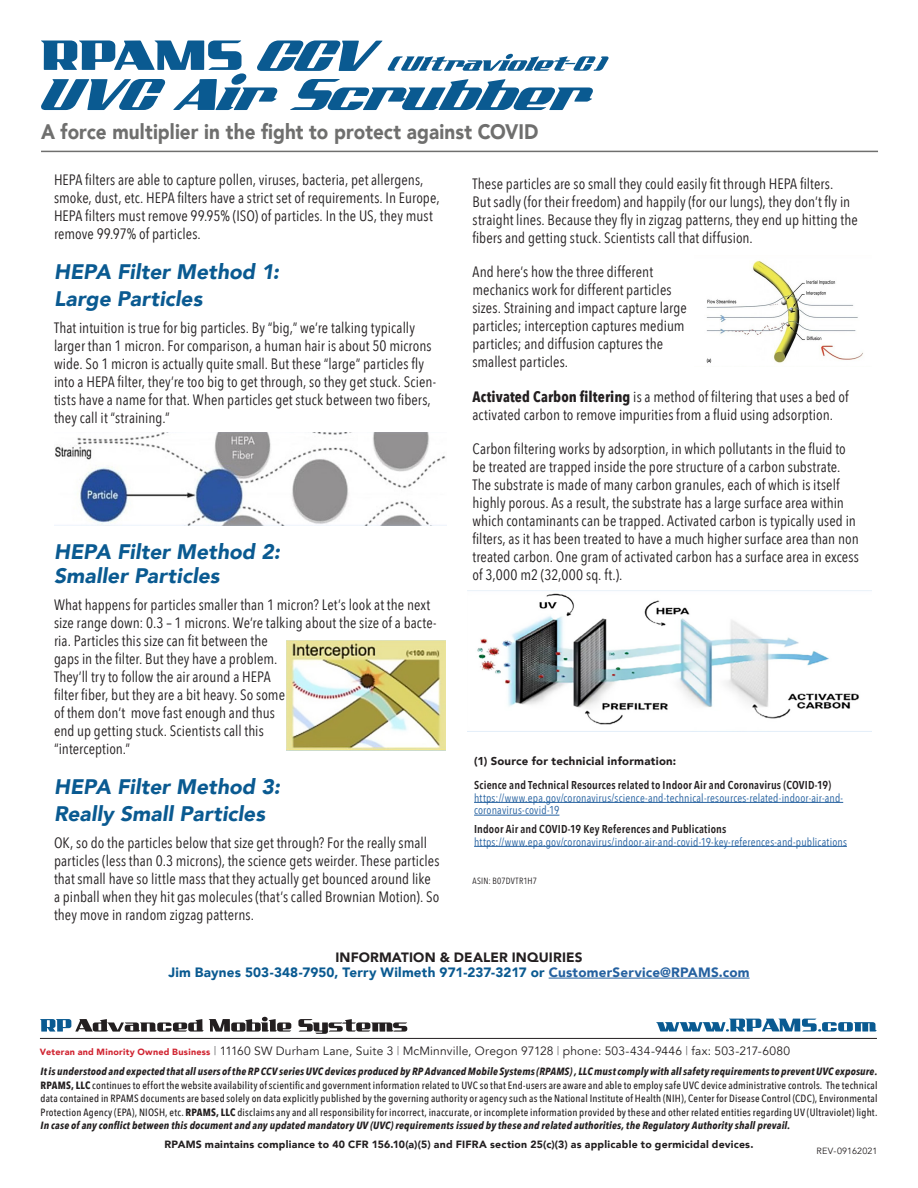
<style>
.page{position:relative;width:918px;height:1188px;background:#fff}
.page>*{position:absolute;margin:0;border:0;box-sizing:border-box;transform-origin:0 0}
.Blue_subhead_two{font:italic 900 21px/27px "Avenir";letter-spacing:.005em;color:#0a5a91}
.t1{font:900 21px "Avenir";letter-spacing:.005em;color:#6f6f6e;scale:.9 1}
.t2{font:15px/18px "Avenir Next Condensed";letter-spacing:.005em;color:#231f20}
.t3{font:900 13.5px/15px "Avenir";letter-spacing:.01em;color:#0a5a91;text-align:center}
.t4{font:12px "Avenir";letter-spacing:.015em;color:#231f20}
.t5{font:11.4px/12.8px "Avenir Next Condensed";letter-spacing:.015em;color:#2561a0}
.Numbered_Paragraph{font:900 11.4px "Avenir";letter-spacing:.025em;color:#231f20}
.Numbered_Paragraph-2{font:500 10.5px/13.5px "Avenir Next Condensed";letter-spacing:.02em;color:#231f20;text-align:justify}
.Numbered_Paragraph-3{font:900 10.5px "Avenir";letter-spacing:.025em;color:#231f20}
.t6{font:9px "Avenir Next Condensed";letter-spacing:.02em;color:#231f20}
.Numbered_Paragraph-4{font:9px "Avenir";letter-spacing:.02em;color:#231f20}
.s1{font-weight:700}
.s2{font-weight:600;color:#231f20}
.s3{color:#231f20}
.s4{color:#2561a0}
.s5{font-weight:900;font-size:9px;color:#d02330}
.s6{color:#6f6f70}
.s7{font-weight:700;font-style:italic}
</style>
<div class="page">
<hr style="left:41px;top:151px;width:837px;height:1px;background:#6f6f6e">
<hr style="left:474px;top:802px;width:369px;height:1px;background:#2561a0">
<hr style="left:474px;top:815px;width:85px;height:1px;background:#2561a0">
<hr style="left:474px;top:846px;width:373px;height:1px;background:#2561a0">
<svg style="left:656px;top:1019px;width:221px;height:13px"></svg>
<hr style="left:40px;top:1038px;width:837px;height:1px;background:#231f20">
<svg style="left:40px;top:1017px;width:251px;height:15px"></svg>
<svg style="left:298px;top:1019px;width:109px;height:15px"></svg>
<hr style="left:549px;top:978px;width:201px;height:1px;background:#2561a0">
<svg style="left:41px;top:40px;width:568px;height:70px"></svg>
<img style="left:55px;top:433px;width:391px;height:92px">
<img style="left:286px;top:640px;width:160px;height:110px">
<img style="left:706px;top:260px;width:157px;height:103px">
<img style="left:468px;top:593px;width:403px;height:139px">
<p class="t1" style="left:41px;top:114px;width:554px">A force multiplier in the fight to protect against COVID</p>
<p class="t2" style="left:54px;top:170px;width:387px">HEPA filters are able to capture pollen, viruses, bacteria, pet allergens, smoke, dust, etc. HEPA filters have a strict set of requirements. In Europe, HEPA filters must remove 99.95% (ISO) of particles. In the US, they must remove 99.97% of particles.</p>
<p class="Blue_subhead_two" style="left:54px;top:258px;width:227px">HEPA Filter Method 1:<br>Large Particles</p>
<p class="t2" style="left:54px;top:318px;width:384px">That intuition is true for big particles. By “big,” we’re talking typically larger than 1 micron. For comparison, a human hair is about 50 microns wide. So 1 micron is actually quite small. But these “large” particles fly into a HEPA filter, they’re too big to get through, so they get stuck. Scien&shy;tists have a name for that. When particles get stuck between two fibers, they call it “straining.”</p>
<p class="Blue_subhead_two" style="left:54px;top:539px;width:227px;line-height:24px">HEPA Filter Method 2:<br>Smaller Particles</p>
<p class="t2" style="left:54px;top:595px;width:384px">What happens for particles smaller than 1 micron? Let’s look at the next size range down: 0.3 – 1 microns. We’re talking about the size of a bacte&shy;ria. Particles this size can fit between the<br>gaps in the filter. But they have a problem.<br>They’ll try to follow the air around a HEPA<br>filter fiber, but they are a bit heavy. So some<br>of them don’t move fast enough and thus<br>end up getting stuck. Scientists call this<br>“interception.”</p>
<p class="Blue_subhead_two" style="left:54px;top:773px;width:227px">HEPA Filter Method 3:<br>Really Small Particles</p>
<p class="t2" style="left:54px;top:833px;width:387px">OK, so do the particles below that size get through? For the really small particles (less than 0.3 microns), the science gets weirder. These particles that small have so little mass that they actually get bounced around like a pinball when they hit gas molecules (that’s called Brownian Motion). So they move in random zigzag patterns.</p>
<p class="t2" style="left:472px;top:174px;width:387px">These particles are so small they could easily fit through HEPA filters.<br>But sadly (for their freedom) and happily (for our lungs), they don’t fly in straight lines. Because they fly in zigzag patterns, they end up hitting the fibers and getting stuck. Scientists call that diffusion.</p>
<p class="t2" style="left:472px;top:263px;width:216px">And here’s how the three different mechanics work for different particles sizes. Straining and impact capture large particles; interception captures medium particles; and diffusion captures the smallest particles.</p>
<p class="t2" style="left:472px;top:387px;width:378px"><span class="s1">Activated Carbon filtering</span> is a method of filtering that uses a bed of activated carbon to remove impurities from a fluid using adsorption.</p>
<p class="t2" style="left:472px;top:439px;width:388px">Carbon filtering works by adsorption, in which pollutants in the fluid to be treated are trapped inside the pore structure of a carbon substrate.<br>The substrate is made of many carbon granules, each of which is itself highly porous. As a result, the substrate has a large surface area within which contaminants can be trapped. Activated carbon is typically used in filters, as it has been treated to have a much higher surface area than non treated carbon. One gram of activated carbon has a surface area in excess of 3,000 m2 (32,000 sq. ft.).</p>
<p class="Numbered_Paragraph" style="left:474px;top:752px;width:204px">(1) Source for technicial information:</p>
<p class="t5" style="left:474px;top:778px;width:371px"><span class="s2">Science and Technical Resources related to Indoor Air and Coronavirus (COVID-19) </span>https://www.epa.gov/coronavirus/science-and-technical-resources-related-indoor-air-and&shy;coronavirus-covid-19</p>
<p class="t5" style="left:474px;top:822px;width:374px"><span class="s2">Indoor Air and COVID-19 Key References and Publications </span>https://www.epa.gov/coronavirus/indoor-air-and-covid-19-key-references-and-publications</p>
<p class="t6" style="left:472px;top:873px;width:66px">ASIN: B07DVTR1H7</p>
<p class="t3" style="left:168px;top:950px;width:583px"><span class="s3">INFORMATION &amp; DEALER INQUIRIES<br></span>Jim Baynes 503-348-7950, Terry Wilmeth 971-237-3217 or <span class="s4">CustomerService@RPAMS.com</span></p>
<p class="t4" style="left:40px;top:1044px;width:752px"><span class="s5">Veteran and Minority Owned Business</span> <span class="s6">|</span> 11160 SW Durham Lane, Suite 3 <span class="s6">|</span> McMinnville, Oregon 97128 <span class="s6">|</span> phone: 503-434-9446 <span class="s6">|</span> fax: 503-217-6080</p>
<p class="Numbered_Paragraph-2" style="left:40px;top:1065px;width:839px"><span class="s7">It is understood and expected that all users of the RP CCV series UVC devices produced by RP Advanced Mobile Systems (RPAMS) , LLC must comply with all safety requirements to prevent UVC exposure.<br></span><span class="s1">RPAMS, LLC</span> continues to effort the website availability of scientific and government information related to UVC so that End-users are aware and able to employ safe UVC device administrative controls. The technical data contained in RPAMS documents are based solely on data explicitly published by the governing authority or agency such as the National Institute of Health (NIH), Center for Disease Control (CDC), Environmental Protection Agency (EPA), NIOSH, etc. <span class="s1">RPAMS, LLC</span> disclaims any and all responsibility for incorrect, inaccurate, or incomplete information provided by these and other related entities regarding UV (Ultraviolet) light.<br><span class="s7">In case of any conflict between this document and any updated mandatory UV (UVC) requirements issued by these and related authorities, the Regulatory Authority shall prevail.</span></p>
<p class="Numbered_Paragraph-3" style="left:164px;top:1135px;width:591px">RPAMS maintains compliance to 40 CFR 156.10(a)(5) and FIFRA section 25(c)(3) as applicable to germicidal devices.</p>
<p class="Numbered_Paragraph-4" style="left:817px;top:1146px;width:62px">REV-09162021</p>
</div>
